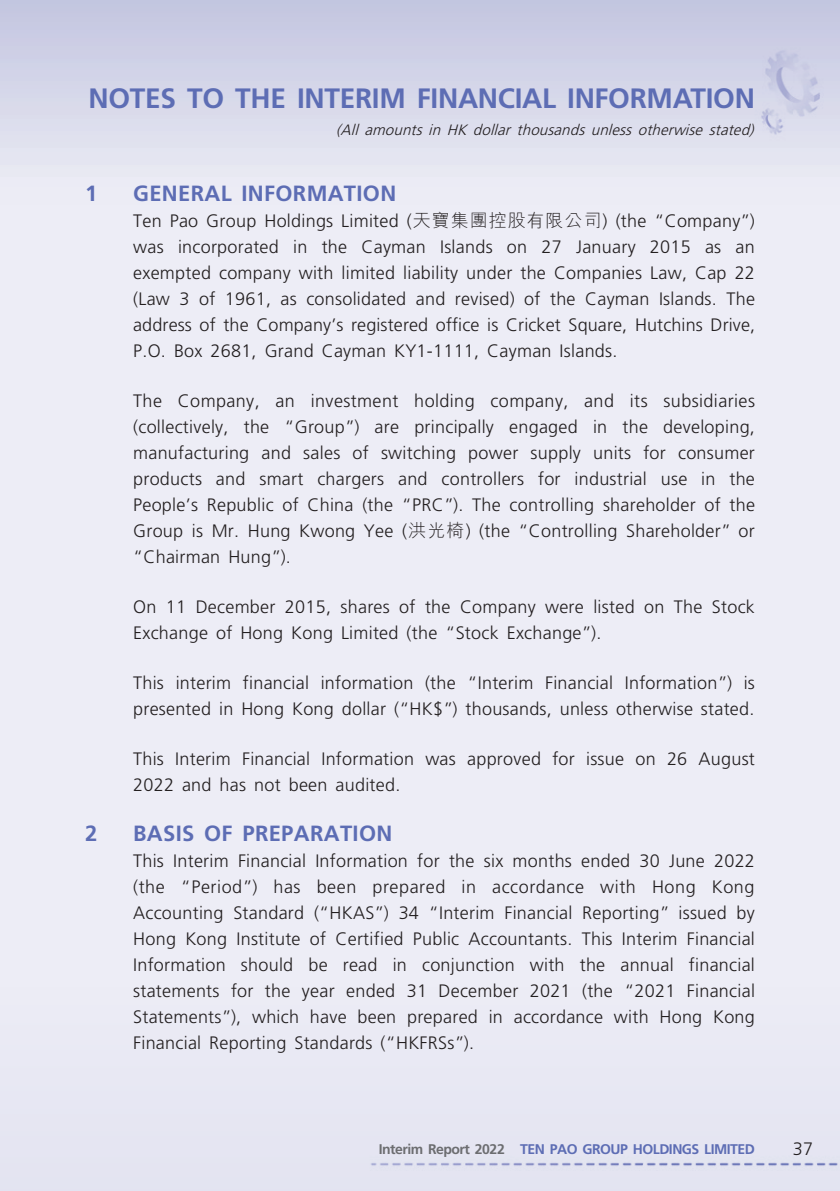
<style>
.page{position:relative;width:840px;height:1191px;background:#fff}
.page>*{position:absolute;margin:0;border:0;box-sizing:border-box;transform-origin:0 0}
.t1{font:700 28px "Frutiger LT Std";letter-spacing:-.01em;color:#5d6db4}
._03_H1{font:700 22px "Frutiger LT Std";letter-spacing:.015em;color:#5d6db4}
._01_Body_Text{font:300 18px/26px "Frutiger LT Std";letter-spacing:.015em;color:#231f20;text-align:justify}
.t2{font:italic 300 15px "Frutiger LT Std";color:#231f20}
.t3{font:700 14px "Frutiger LT Std";letter-spacing:-.035em;color:#5d6db4}
.s1{font-family:"M Hei HK"}
.s2{color:#6c6d70}
</style>
<div class="page">
<div style="left:0;top:0;width:839px;height:1191px;background:#ededf6"></div>
<div style="left:0;top:966px;width:839px;height:225px;background:#e8e8f3"></div>
<div style="left:0;top:0;width:839px;height:225px;background:linear-gradient(to bottom,#c2c5df,#f1f1f8)"></div>
<h1 class="t1" style="left:88px;top:82px;width:667px">NOTES TO THE INTERIM FINANCIAL INFORMATION</h1>
<p class="t2" style="left:336px;top:122px;width:423px">(All amounts in HK dollar thousands unless otherwise stated)</p>
<p class="_03_H1" style="left:85px;top:180px;width:14px">1</p>
<p class="_03_H1" style="left:133px;top:180px;width:264px">GENERAL INFORMATION</p>
<p class="_01_Body_Text" style="left:133px;top:208px;width:623px">Ten Pao Group Holdings Limited (<span class="s1">天寶集團控股有限公司</span>) (the “Company”) was incorporated in the Cayman Islands on 27 January 2015 as an exempted company with limited liability under the Companies Law, Cap 22 (Law 3 of 1961, as consolidated and revised) of the Cayman Islands. The address of the Company’s registered office is Cricket Square, Hutchins Drive, P.O. Box 2681, Grand Cayman KY1-1111, Cayman Islands.</p>
<p class="_01_Body_Text" style="left:133px;top:388px;width:623px">The Company, an investment holding company, and its subsidiaries (collectively, the “Group”) are principally engaged in the developing, manufacturing and sales of switching power supply units for consumer products and smart chargers and controllers for industrial use in the People’s Republic of China (the “PRC”). The controlling shareholder of the Group is Mr. Hung Kwong Yee (<span class="s1">洪光椅</span>) (the “Controlling Shareholder” or “Chairman Hung”).</p>
<p class="_01_Body_Text" style="left:133px;top:594px;width:623px">On 11 December 2015, shares of the Company were listed on The Stock<br>Exchange of Hong Kong Limited (the “Stock Exchange”).</p>
<p class="_01_Body_Text" style="left:133px;top:670px;width:623px">This interim financial information (the “Interim Financial Information”) is presented in Hong Kong dollar (“HK$”) thousands, unless otherwise stated.</p>
<p class="_01_Body_Text" style="left:133px;top:746px;width:623px">This Interim Financial Information was approved for issue on 26 August<br>2022 and has not been audited.</p>
<p class="_03_H1" style="left:85px;top:820px;width:14px">2</p>
<p class="_03_H1" style="left:133px;top:820px;width:260px">BASIS OF PREPARATION</p>
<p class="_01_Body_Text" style="left:133px;top:848px;width:623px">This Interim Financial Information for the six months ended 30 June 2022 (the “Period”) has been prepared in accordance with Hong Kong Accounting Standard (“HKAS”) 34 “Interim Financial Reporting” issued by Hong Kong Institute of Certified Public Accountants. This Interim Financial Information should be read in conjunction with the annual financial statements for the year ended 31 December 2021 (the “2021 Financial Statements”), which have been prepared in accordance with Hong Kong Financial Reporting Standards (“HKFRSs”).</p>
<p class="t3" style="left:378px;top:1141px;width:377px"><span class="s2">Interim Report 2022</span> TEN PAO GROUP HOLDINGS LIMITED</p>
<p class="_01_Body_Text" style="left:792px;top:1136px;width:22px">37</p>
</div>
